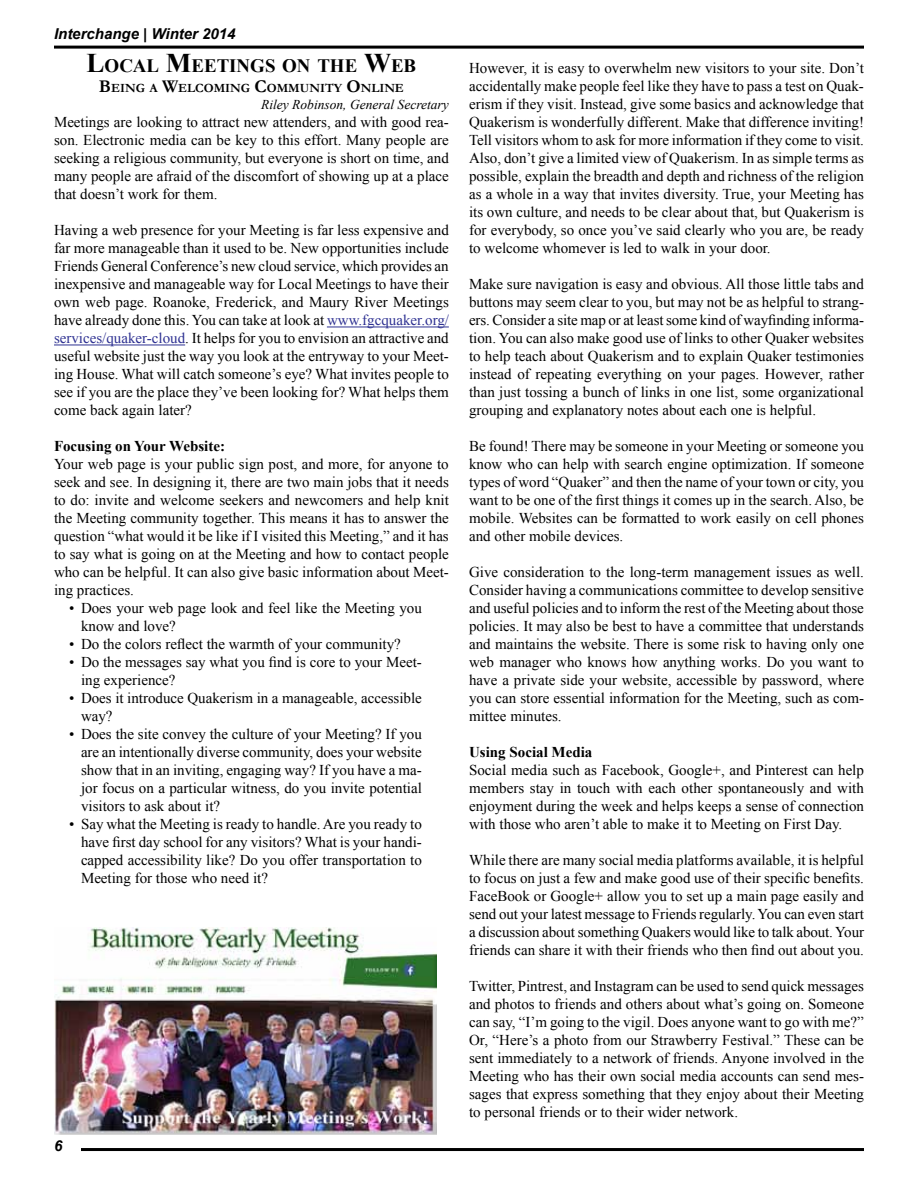
<style>
.page{position:relative;width:918px;height:1188px;background:#fff}
.page>*{position:absolute;margin:0;border:0;box-sizing:border-box;transform-origin:0 0}
.t1{font:700 18.9px "Times New Roman";color:#000}
.t2{font:15px/18px "Times New Roman";color:#000;text-align:justify}
.t3{font:700 15px "Times New Roman";color:#000}
.t4{font:italic 700 15px "Arial";color:#000}
.t5{font:italic 13.5px "Times New Roman";color:#000}
.t6{font:700 12.6px "Garamond";color:#000}
.s1{font-size:27px}
.s2{font-size:18px}
.s3{color:#2e3192}
</style>
<div class="page">
<hr style="left:54px;top:46px;width:810px;height:3px;background:#000">
<hr style="left:81px;top:1148px;width:783px;height:3px;background:#000">
<hr style="left:327px;top:327px;width:122px;height:1px;background:#2e3192">
<hr style="left:54px;top:345px;width:131px;height:1px;background:#2e3192">
<img style="left:55px;top:927px;width:382px;height:207px">
<p class="t4" style="left:54px;top:24px;width:183px">Interchange | Winter 2014</p>
<p class="t1" style="left:87px;top:53px;width:331px"><span class="s1">L</span>OCAL <span class="s1">M</span>EETINGS ON THE <span class="s1">W</span>EB</p>
<p class="t6" style="left:99px;top:80px;width:306px"><span class="s2">B</span>EING A <span class="s2">W</span>ELCOMING <span class="s2">C</span>OMMUNITY <span class="s2">O</span>NLINE</p>
<p class="t5" style="left:261px;top:96px;width:189px">Riley Robinson, General Secretary</p>
<p class="t2" style="left:54px;top:113px;width:396px">Meetings are looking to attract new attenders, and with good rea&shy;son. Electronic media can be key to this effort. Many people are seeking a religious community, but everyone is short on time, and many people are afraid of the discomfort of showing up at a place that doesn’t work for them.</p>
<p class="t2" style="left:54px;top:221px;width:397px">Having a web presence for your Meeting is far less expensive and far more manageable than it used to be. New opportunities include Friends General Conference’s new cloud service, which provides an inexpensive and manageable way for Local Meetings to have their own web page. Roanoke, Frederick, and Maury River Meetings have already done this. You can take at look at <span class="s3">www.fgcquaker.org/ services/quaker-cloud</span>. It helps for you to envision an attractive and useful website just the way you look at the entryway to your Meet&shy;ing House. What will catch someone’s eye? What invites people to see if you are the place they’ve been looking for? What helps them come back again later?</p>
<p class="t3" style="left:54px;top:436px;width:172px">Focusing on Your Website:</p>
<p class="t2" style="left:54px;top:455px;width:396px">Your web page is your public sign post, and more, for anyone to seek and see. In designing it, there are two main jobs that it needs to do: invite and welcome seekers and newcomers and help knit the Meeting community together. This means it has to answer the question “what would it be like if I visited this Meeting,” and it has to say what is going on at the Meeting and how to contact people who can be helpful. It can also give basic information about Meet&shy;ing practices.</p>
<p class="t2" style="left:81px;top:599px;width:342px;text-indent:-12px">• Does your web page look and feel like the Meeting you know and love?</p>
<p class="t2" style="left:69px;top:635px;width:333px">• Do the colors reflect the warmth of your community?</p>
<p class="t2" style="left:81px;top:653px;width:342px;text-indent:-12px">• Do the messages say what you find is core to your Meet&shy;ing experience?</p>
<p class="t2" style="left:81px;top:689px;width:342px;text-indent:-12px">• Does it introduce Quakerism in a manageable, accessible way?</p>
<p class="t2" style="left:81px;top:725px;width:342px;text-indent:-12px">• Does the site convey the culture of your Meeting? If you are an intentionally diverse community, does your website show that in an inviting, engaging way? If you have a ma&shy;jor focus on a particular witness, do you invite potential visitors to ask about it?</p>
<p class="t2" style="left:81px;top:815px;width:342px;text-indent:-12px">• Say what the Meeting is ready to handle. Are you ready to have first day school for any visitors? What is your handi&shy;capped accessibility like? Do you offer transportation to Meeting for those who need it?</p>
<p class="t4" style="left:54px;top:1136px;width:10px">6</p>
<p class="t2" style="left:469px;top:59px;width:396px">However, it is easy to overwhelm new visitors to your site. Don’t accidentally make people feel like they have to pass a test on Quak&shy;erism if they visit. Instead, give some basics and acknowledge that Quakerism is wonderfully different. Make that difference inviting!<br>Tell visitors whom to ask for more information if they come to visit.<br>Also, don’t give a limited view of Quakerism. In as simple terms as possible, explain the breadth and depth and richness of the religion as a whole in a way that invites diversity. True, your Meeting has its own culture, and needs to be clear about that, but Quakerism is for everybody, so once you’ve said clearly who you are, be ready to welcome whomever is led to walk in your door.</p>
<p class="t2" style="left:469px;top:275px;width:396px">Make sure navigation is easy and obvious. All those little tabs and buttons may seem clear to you, but may not be as helpful to strang&shy;ers. Consider a site map or at least some kind of wayfinding informa&shy;tion. You can also make good use of links to other Quaker websites to help teach about Quakerism and to explain Quaker testimonies instead of repeating everything on your pages. However, rather than just tossing a bunch of links in one list, some organizational grouping and explanatory notes about each one is helpful.</p>
<p class="t2" style="left:469px;top:437px;width:396px">Be found! There may be someone in your Meeting or someone you know who can help with search engine optimization. If someone types of word “Quaker” and then the name of your town or city, you want to be one of the first things it comes up in the search. Also, be mobile. Websites can be formatted to work easily on cell phones and other mobile devices.</p>
<p class="t2" style="left:469px;top:563px;width:396px">Give consideration to the long-term management issues as well.<br>Consider having a communications committee to develop sensitive and useful policies and to inform the rest of the Meeting about those policies. It may also be best to have a committee that understands and maintains the website. There is some risk to having only one web manager who knows how anything works. Do you want to have a private side your website, accessible by password, where you can store essential information for the Meeting, such as com&shy;mittee minutes.</p>
<p class="t3" style="left:469px;top:742px;width:125px">Using Social Media</p>
<p class="t2" style="left:469px;top:761px;width:396px">Social media such as Facebook, Google+, and Pinterest can help members stay in touch with each other spontaneously and with enjoyment during the week and helps keeps a sense of connection with those who aren’t able to make it to Meeting on First Day.</p>
<p class="t2" style="left:469px;top:851px;width:396px">While there are many social media platforms available, it is helpful to focus on just a few and make good use of their specific benefits.<br>FaceBook or Google+ allow you to set up a main page easily and send out your latest message to Friends regularly. You can even start a discussion about something Quakers would like to talk about. Your friends can share it with their friends who then find out about you.</p>
<p class="t2" style="left:469px;top:977px;width:396px">Twitter, Pintrest, and Instagram can be used to send quick messages and photos to friends and others about what’s going on. Someone can say, “I’m going to the vigil. Does anyone want to go with me?” Or, “Here’s a photo from our Strawberry Festival.” These can be sent immediately to a network of friends. Anyone involved in the Meeting who has their own social media accounts can send mes&shy;sages that express something that they enjoy about their Meeting to personal friends or to their wider network.</p>
</div>
